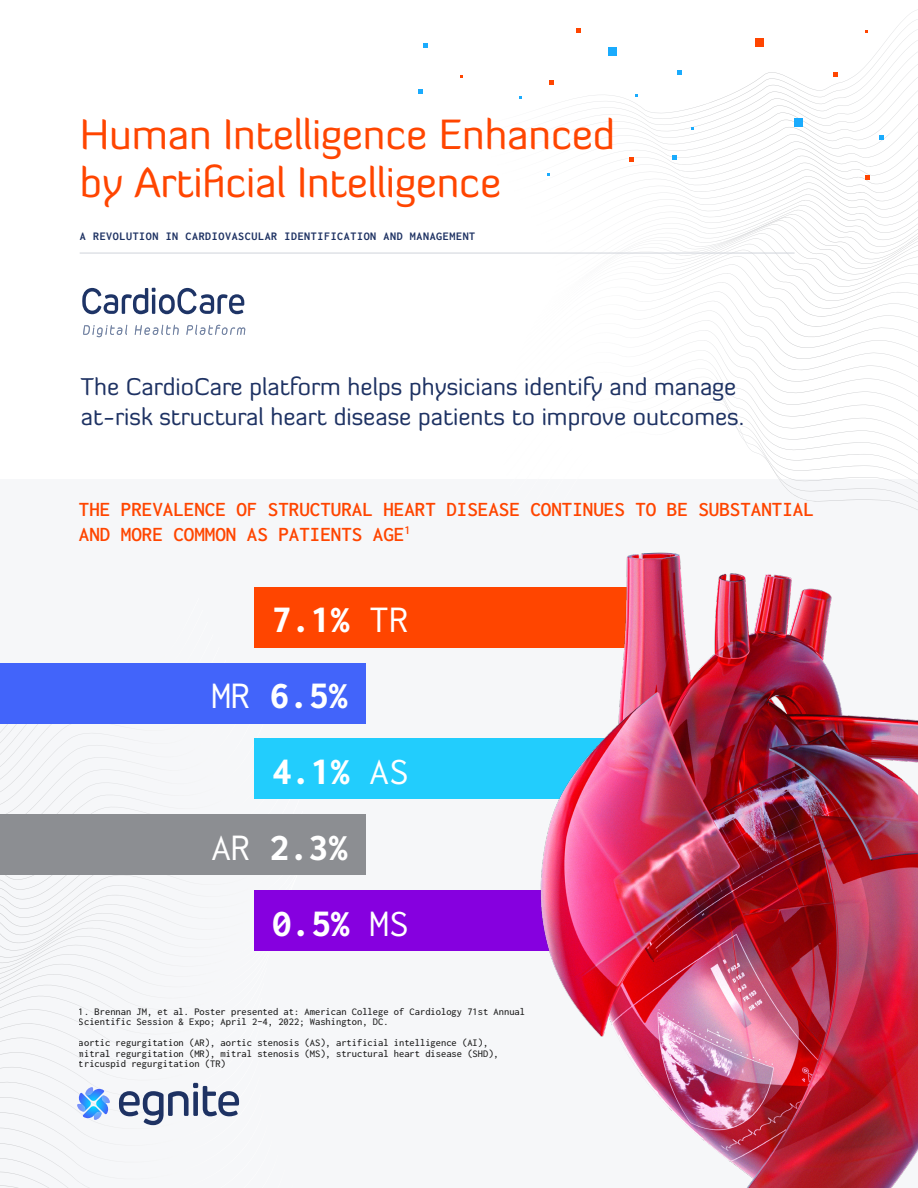
<style>
.page{position:relative;width:918px;height:1188px;background:#fff}
.page>*{position:absolute;margin:0;border:0;box-sizing:border-box;transform-origin:0 0}
.t1{font:42px/48px "Diavlo";letter-spacing:-.005em;color:#ff4500}
.t2{font:800 39px "Inconsolata";color:#fff}
.t3{font:24px "Diavlo";color:#1e3263}
.t4{font:600 21px "Inconsolata";color:#ff4500}
.t5{font:700 12px "Inconsolata";letter-spacing:.05em;color:#1e3263}
.t6{font:500 10.5px/10.5px "Inconsolata";color:#000}
.s1{font-weight:400}
</style>
<div class="page">
<div style="left:0;top:480px;width:918px;height:708px;background:#f6f7f9"></div>
<svg style="left:728px;top:410px;width:190px;height:100px"></svg>
<div style="left:608px;top:47px;width:8px;height:9px;background:#1aabfd"></div>
<div style="left:755px;top:39px;width:8px;height:8px;background:#ff4500"></div>
<svg style="left:423px;top:43px;width:4px;height:5px"></svg>
<svg style="left:419px;top:89px;width:4px;height:4px"></svg>
<svg style="left:577px;top:28px;width:4px;height:5px"></svg>
<svg style="left:494px;top:64px;width:424px;height:322px"></svg>
<svg style="left:0;top:647px;width:313px;height:541px"></svg>
<svg style="left:82px;top:288px;width:162px;height:26px"></svg>
<svg style="left:83px;top:325px;width:44px;height:12px"></svg>
<svg style="left:135px;top:325px;width:44px;height:10px"></svg>
<svg style="left:186px;top:325px;width:59px;height:10px"></svg>
<div style="left:254px;top:587px;width:378px;height:60px;background:#ff4500"></div>
<hr style="left:80px;top:253px;width:715px;height:1px;background:#d0d3da">
<div style="left:0;top:663px;width:365px;height:60px;background:#4264fa"></div>
<div style="left:0;top:815px;width:365px;height:60px;background:#8c8e92"></div>
<div style="left:254px;top:739px;width:356px;height:60px;background:#22cdfd"></div>
<div style="left:254px;top:891px;width:305px;height:60px;background:#8600df"></div>
<img style="left:505px;top:552px;width:413px;height:636px">
<p class="t1" style="left:80px;top:109px;width:537px">Human Intelligence Enhanced by Artificial Intelligence</p>
<p class="t5" style="left:80px;top:228px;width:397px">A REVOLUTION IN CARDIOVASCULAR IDENTIFICATION AND MANAGEMENT</p>
<p class="t3" style="left:81px;top:372px;width:657px">The CardioCare platform helps physicians identify and manage</p>
<p class="t3" style="left:81px;top:402px;width:665px">at-risk structural heart disease patients to improve outcomes.</p>
<p class="t4" style="left:79px;top:495px;width:736px">THE PREVALENCE OF STRUCTURAL HEART DISEASE CONTINUES TO BE SUBSTANTIAL</p>
<p class="t4" style="left:79px;top:520px;width:333px">AND MORE COMMON AS PATIENTS AGE<sup>1</sup></p>
<p class="t2" style="left:272px;top:593px;width:138px">7.1% <span class="s1">TR</span></p>
<p class="t2" style="left:211px;top:669px;width:138px"><span class="s1">MR</span> 6.5%</p>
<p class="t2" style="left:272px;top:745px;width:138px">4.1% <span class="s1">AS</span></p>
<p class="t2" style="left:211px;top:821px;width:138px"><span class="s1">AR</span> 2.3%</p>
<p class="t2" style="left:272px;top:897px;width:138px">0.5% <span class="s1">MS</span></p>
<p class="t6" style="left:79px;top:1006px;width:448px">1. Brennan JM, et al. Poster presented at: American College of Cardiology 71st Annual<br>Scientific Session &amp; Expo; April 2–4, 2022; Washington, DC.</p>
<p class="t6" style="left:79px;top:1038px;width:421px">aortic regurgitation (AR), aortic stenosis (AS), artificial intelligence (AI), mitral regurgitation (MR), mitral stenosis (MS), structural heart disease (SHD), tricuspid regurgitation (TR)</p>
</div>
